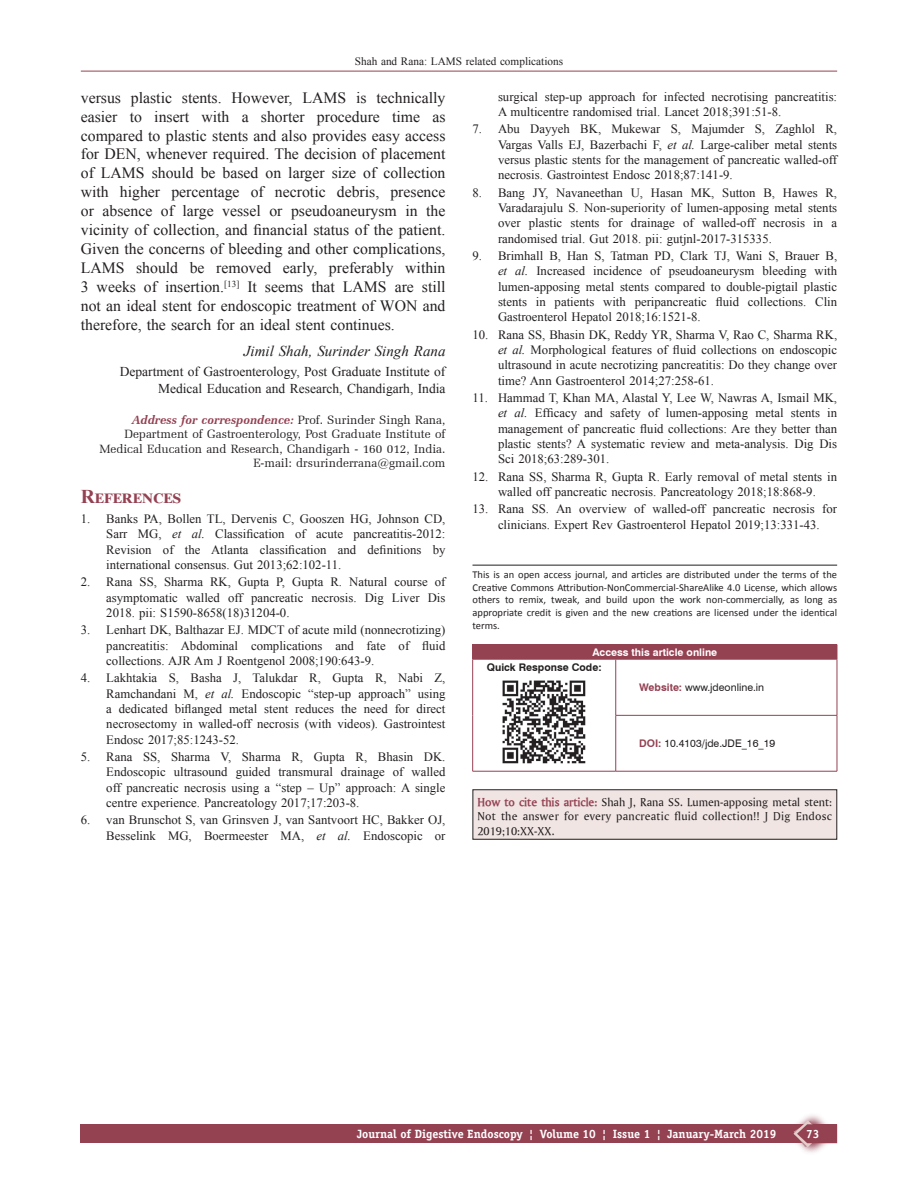
<style>
.page{position:relative;width:918px;height:1188px;background:#fff}
.page>*{position:absolute;margin:0;border:0;box-sizing:border-box;transform-origin:0 0}
.t1{font:700 19.5px "Times New Roman";letter-spacing:.025em;color:#944152}
.TX{font:15.75px/18.9px "Times New Roman";color:#231f20;text-align:justify}
.AU{font:italic 15px "Times New Roman";color:#231f20}
.AFF{font:13.5px/16.2px "Times New Roman";color:#231f20;text-align:right}
.REF{font:12.75px/15.3px "Times New Roman";color:#231f20;text-align:justify}
.ADD{font:12px/14.4px "Zapf Elliptical 711 BT";color:#231f20;text-align:right}
.HTC{font:12px/14.4px "Ameretto Normal";letter-spacing:.02em;color:#231f20;text-align:justify}
.t2{font:700 12px "Officina Serif";color:#fff}
.t3{font:11.25px "Times New Roman";color:#231f20}
.TX-2{font:10.5px/12.6px "Calibri";color:#231f20;text-align:justify}
.DOI{font:10.5px "Swiss 721 BT";color:#231f20}
.Website{font:10.5px "Swiss 721 BT";color:#231f20}
.ATAO{font:700 10.5px "Swiss 721 BT";color:#fff}
.QRC{font:700 10.5px "Swiss 721 BT";color:#231f20}
.s1{font-weight:700;font-style:italic;color:#944152}
.s2{font-style:italic}
.s3{font-weight:700;color:#944152}
.s4{font-family:"Ameretto";font-weight:700;color:#944152}
</style>
<div class="page">
<hr style="left:81px;top:71px;width:756px;height:1px;background:#944152">
<div style="left:81px;top:1124px;width:756px;height:19px;background:#944152"></div>
<svg style="left:800px;top:1115px;width:23px;height:38px"></svg>
<svg style="left:793px;top:1120px;width:44px;height:27px"></svg>
<hr style="left:472px;top:565px;width:365px;height:1px;background:#231f20">
<div style="left:473px;top:790px;width:364px;height:49px;background:#f0e5e3"></div>
<div style="left:472px;top:789px;width:365px;height:51px;border:1px solid #231f20"></div>
<div style="left:473px;top:645px;width:364px;height:14px;background:#944152"></div>
<hr style="left:472px;top:644px;width:144px;height:1px;background:#944152">
<svg style="left:472px;top:645px;width:1px;height:14px"></svg>
<hr style="left:616px;top:644px;width:221px;height:1px;background:#944152">
<svg style="left:837px;top:645px;width:1px;height:14px"></svg>
<hr style="left:472px;top:659px;width:144px;height:1px;background:#944152">
<hr style="left:472px;top:659px;width:1px;height:56px;background:#944152">
<hr style="left:472px;top:715px;width:1px;height:56px;background:#944152">
<hr style="left:472px;top:771px;width:144px;height:1px;background:#944152">
<hr style="left:615px;top:716px;width:1px;height:55px;background:#944152">
<hr style="left:837px;top:716px;width:1px;height:55px;background:#944152">
<hr style="left:616px;top:771px;width:221px;height:1px;background:#944152">
<hr style="left:616px;top:659px;width:221px;height:1px;background:#944152">
<hr style="left:615px;top:659px;width:1px;height:56px;background:#944152">
<hr style="left:837px;top:659px;width:1px;height:56px;background:#944152">
<hr style="left:616px;top:715px;width:221px;height:1px;background:#944152">
<img style="left:502px;top:680px;width:84px;height:84px">
<p class="t3" style="left:355px;top:53px;width:210px">Shah and Rana: LAMS related complications</p>
<p class="TX" style="left:81px;top:88px;width:366px">versus plastic stents. However, LAMS is technically easier to insert with a shorter procedure time as compared to plastic stents and also provides easy access for DEN, whenever required. The decision of placement of LAMS should be based on larger size of collection with higher percentage of necrotic debris, presence or absence of large vessel or pseudoaneurysm in the vicinity of collection, and financial status of the patient.<br>Given the concerns of bleeding and other complications, LAMS should be removed early, preferably within 3 weeks of insertion.<sup>[13]</sup> It seems that LAMS are still not an ideal stent for endoscopic treatment of WON and therefore, the search for an ideal stent continues.</p>
<p class="AU" style="left:244px;top:341px;width:203px">Jimil Shah, Surinder Singh Rana</p>
<p class="AFF" style="left:120px;top:363px;width:327px">Department of Gastroenterology, Post Graduate Institute of<br>Medical Education and Research, Chandigarh, India</p>
<p class="ADD" style="left:99px;top:413px;width:348px"><span class="s1">Address for correspondence:</span> Prof. Surinder Singh Rana, Department of Gastroenterology, Post Graduate Institute of Medical Education and Research, Chandigarh ‑ 160 012, India.<br>E‑mail: drsurinderrana@gmail.com</p>
<h1 class="t1" style="left:81px;top:483px;width:102px">References</h1>
<p class="REF" style="left:106px;top:511px;width:341px;text-indent:-26px">1. Banks PA, Bollen TL, Dervenis C, Gooszen HG, Johnson CD, Sarr MG, <span class="s2">et al.</span> Classification of acute pancreatitis‑2012:<br>Revision of the Atlanta classification and definitions by international consensus. Gut 2013;62:102‑11.</p>
<p class="REF" style="left:106px;top:574px;width:341px;text-indent:-26px">2. Rana SS, Sharma RK, Gupta P, Gupta R. Natural course of asymptomatic walled off pancreatic necrosis. Dig Liver Dis 2018. pii: S1590‑8658(18)31204‑0.</p>
<p class="REF" style="left:106px;top:622px;width:341px;text-indent:-26px">3. Lenhart DK, Balthazar EJ. MDCT of acute mild (nonnecrotizing) pancreatitis: Abdominal complications and fate of fluid collections. AJR Am J Roentgenol 2008;190:643‑9.</p>
<p class="REF" style="left:106px;top:670px;width:341px;text-indent:-26px">4. Lakhtakia S, Basha J, Talukdar R, Gupta R, Nabi Z, Ramchandani M, <span class="s2">et al.</span> Endoscopic “step‑up approach” using a dedicated biflanged metal stent reduces the need for direct necrosectomy in walled‑off necrosis (with videos). Gastrointest Endosc 2017;85:1243‑52.</p>
<p class="REF" style="left:106px;top:749px;width:341px;text-indent:-26px">5. Rana SS, Sharma V, Sharma R, Gupta R, Bhasin DK.<br>Endoscopic ultrasound guided transmural drainage of walled off pancreatic necrosis using a “step – Up” approach: A single centre experience. Pancreatology 2017;17:203‑8.</p>
<p class="REF" style="left:81px;top:812px;width:366px;text-align:right">6. van Brunschot S, van Grinsven J, van Santvoort HC, Bakker OJ,<br>Besselink MG, Boermeester MA, <span class="s2">et al.</span> Endoscopic or</p>
<p class="REF" style="left:498px;top:88px;width:341px">surgical step‑up approach for infected necrotising pancreatitis:<br>A multicentre randomised trial. Lancet 2018;391:51‑8.</p>
<p class="REF" style="left:498px;top:121px;width:341px;text-indent:-26px">7. Abu Dayyeh BK, Mukewar S, Majumder S, Zaghlol R, Vargas Valls EJ, Bazerbachi F, <span class="s2">et al.</span> Large‑caliber metal stents versus plastic stents for the management of pancreatic walled‑off necrosis. Gastrointest Endosc 2018;87:141‑9.</p>
<p class="REF" style="left:498px;top:184px;width:341px;text-indent:-26px">8. Bang JY, Navaneethan U, Hasan MK, Sutton B, Hawes R, Varadarajulu S. Non‑superiority of lumen‑apposing metal stents over plastic stents for drainage of walled‑off necrosis in a randomised trial. Gut 2018. pii: gutjnl‑2017‑315335.</p>
<p class="REF" style="left:498px;top:248px;width:341px;text-indent:-26px">9. Brimhall B, Han S, Tatman PD, Clark TJ, Wani S, Brauer B, <span class="s2">et al.</span> Increased incidence of pseudoaneurysm bleeding with lumen‑apposing metal stents compared to double‑pigtail plastic stents in patients with peripancreatic fluid collections. Clin Gastroenterol Hepatol 2018;16:1521‑8.</p>
<p class="REF" style="left:498px;top:326px;width:341px;text-indent:-26px">10. Rana SS, Bhasin DK, Reddy YR, Sharma V, Rao C, Sharma RK, <span class="s2">et al.</span> Morphological features of fluid collections on endoscopic ultrasound in acute necrotizing pancreatitis: Do they change over time? Ann Gastroenterol 2014;27:258‑61.</p>
<p class="REF" style="left:498px;top:390px;width:341px;text-indent:-26px">11. Hammad T, Khan MA, Alastal Y, Lee W, Nawras A, Ismail MK, <span class="s2">et al.</span> Efficacy and safety of lumen‑apposing metal stents in management of pancreatic fluid collections: Are they better than plastic stents? A systematic review and meta‑analysis. Dig Dis Sci 2018;63:289‑301.</p>
<p class="REF" style="left:472px;top:468px;width:366px;text-align:center">12. Rana SS, Sharma R, Gupta R. Early removal of metal stents in walled off pancreatic necrosis. Pancreatology 2018;18:868‑9.</p>
<p class="REF" style="left:498px;top:501px;width:341px;text-indent:-26px">13. Rana SS. An overview of walled‑off pancreatic necrosis for clinicians. Expert Rev Gastroenterol Hepatol 2019;13:331‑43.</p>
<p class="TX-2" style="left:472px;top:568px;width:366px">This is an open access journal, and articles are distributed under the terms of the Creative Commons Attribution‑NonCommercial‑ShareAlike 4.0 License, which allows others to remix, tweak, and build upon the work non‑commercially, as long as appropriate credit is given and the new creations are licensed under the identical terms.</p>
<p class="ATAO" style="left:592px;top:645px;width:126px">Access this article online</p>
<p class="QRC" style="left:487px;top:660px;width:116px">Quick Response Code:</p>
<p class="Website" style="left:639px;top:680px;width:127px"><span class="s3">Website:</span> www.jdeonline.in</p>
<p class="DOI" style="left:639px;top:736px;width:138px"><span class="s3">DOI:</span> 10.4103/jde.JDE_16_19</p>
<p class="HTC" style="left:478px;top:794px;width:356px"><span class="s4">How to cite this article:</span> Shah J, Rana SS. Lumen‑apposing metal stent:<br>Not the answer for every pancreatic fluid collection!! J Dig Endosc 2019;10:XX-XX.</p>
<p class="t2" style="left:602px;top:1127px;width:176px">¦ Issue 1 ¦ January-March 2019</p>
<p class="t2" style="left:806px;top:1126px;width:15px">73</p>
<p class="t2" style="left:357px;top:1127px;width:168px">Journal of Digestive Endoscopy</p>
<p class="t2" style="left:367px;top:1127px;width:231px">Journal of Digestive Endoscopy¦ ¦Volume 10</p>
<p class="t2" style="left:549px;top:1127px;width:116px">Volume 10 ¦ I sue 1 ¦</p>
</div>
